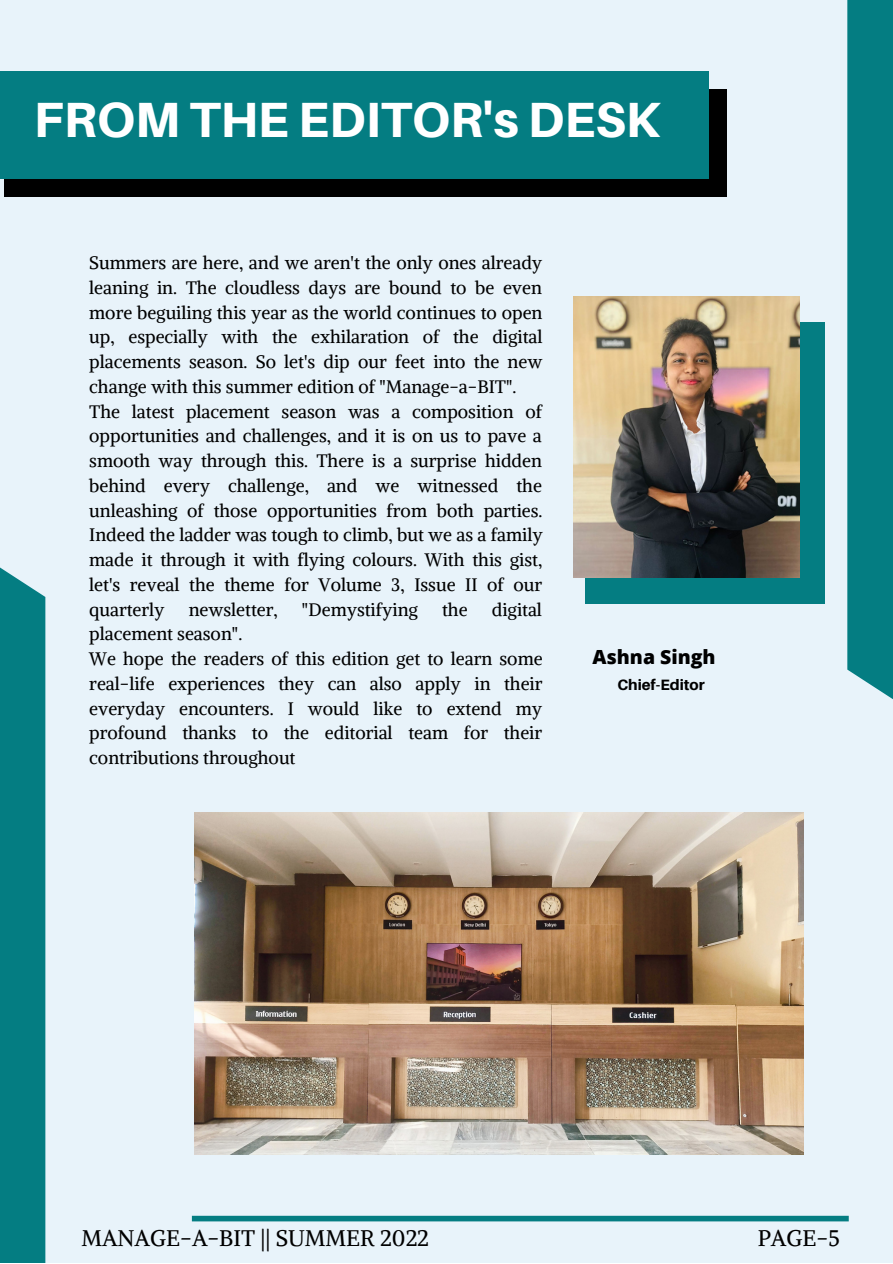
<style>
.page{position:relative;width:893px;height:1264px;background:#fff}
.page>*{position:absolute;margin:0;border:0;box-sizing:border-box;transform-origin:0 0}
.t1{font:800 49.5px "Aileron";color:#fff}
.t2{font:22.5px "Alike";color:#000}
.t3{font:800 19.5px "Open Sans";color:#000}
.t4{font:18px/24.8px "Alike";color:#000}
.t5{font:800 15px "Aileron";color:#000}
</style>
<div class="page">
<div style="left:0;top:0;width:892px;height:1262px;background:#e8f3fa"></div>
<div style="left:0;top:567px;width:45px;height:695px;background:#047d82"></div>
<div style="left:847px;top:0;width:45px;height:699px;background:#047d82"></div>
<svg style="left:562px;top:1154px;width:31px;height:1px"></svg>
<svg style="left:636px;top:1154px;width:50px;height:1px"></svg>
<svg style="left:720px;top:1154px;width:58px;height:1px"></svg>
<div style="left:4px;top:89px;width:722px;height:108px;background:#000"></div>
<div style="left:0;top:71px;width:708px;height:108px;background:#047d82"></div>
<div style="left:192px;top:1215px;width:656px;height:6px;background:#047d82"></div>
<div style="left:585px;top:322px;width:239px;height:281px;background:#047d82"></div>
<img style="left:573px;top:296px;width:226px;height:282px">
<img style="left:195px;top:813px;width:608px;height:341px">
<h1 class="t1" style="left:34px;top:89px;width:628px">FROM THE EDITOR's DESK</h1>
<p class="t4" style="left:89px;top:250px;width:455px">Summers are here, and we aren't the only ones already leaning in. The cloudless days are bound to be even more beguiling this year as the world continues to open up, especially with the exhilaration of the digital placements season. So let's dip our feet into the new change with this summer edition of "Manage-a-BIT".<br>The latest placement season was a composition of opportunities and challenges, and it is on us to pave a smooth way through this. There is a surprise hidden behind every challenge, and we witnessed the unleashing of those opportunities from both parties.<br>Indeed the ladder was tough to climb, but we as a family made it through it with flying colours. With this gist, let's reveal the theme for Volume 3, Issue II of our quarterly</p>
<p class="t4" style="left:189px;top:597px;width:90px">newsletter,</p>
<p class="t4" style="left:302px;top:597px;width:117px">"Demystifying</p>
<p class="t4" style="left:442px;top:597px;width:27px">the</p>
<p class="t4" style="left:492px;top:597px;width:52px">digital</p>
<p class="t4" style="left:89px;top:621px;width:455px">placement season".<br>We hope the readers of this edition get to learn some real-life experiences they can also apply in their everyday encounters. I would like to extend my profound thanks to the editorial team for their contributions throughout</p>
<p class="t3" style="left:592px;top:643px;width:125px">Ashna Singh</p>
<p class="t5" style="left:617px;top:675px;width:89px">Chief-Editor</p>
<p class="t2" style="left:82px;top:1223px;width:349px">MANAGE-A-BIT || SUMMER 2022</p>
<p class="t2" style="left:757px;top:1223px;width:83px">PAGE-5</p>
</div>
